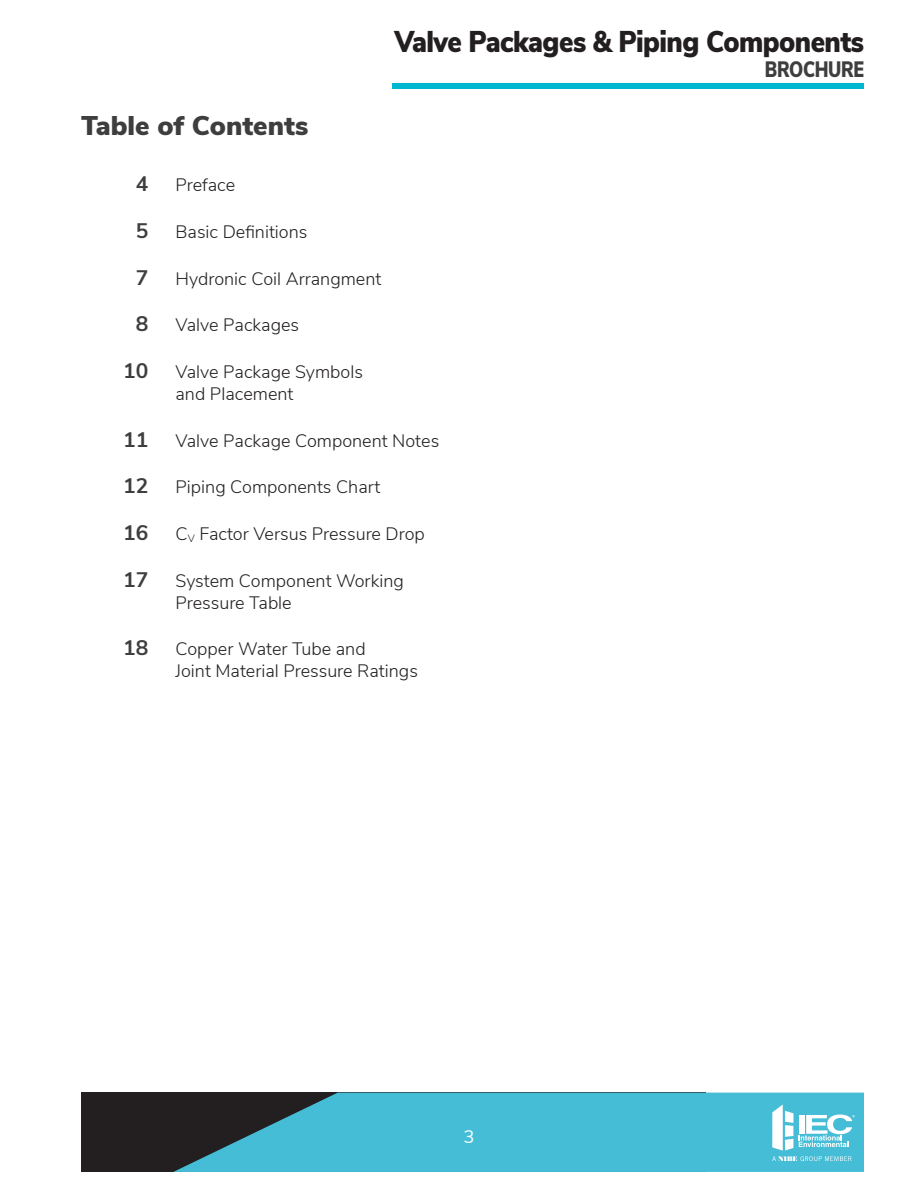
<style>
.page{position:relative;width:918px;height:1188px;background:#fff}
.page>*{position:absolute;margin:0;border:0;box-sizing:border-box;transform-origin:0 0}
.t1{font:900 30px "Nunito Sans";letter-spacing:-.02em;color:#231f20;scale:.9 1}
.t2{font:900 27px "Nunito Sans";color:#3e3e3f}
.t3{font:900 22.35px "Nunito Sans";letter-spacing:-.02em;color:#3e3e3f;scale:.8 1}
.t4{font:700 21px "Nunito Sans";color:#3e3e3f}
.t5{font:300 18px/21.6px "Nunito Sans";color:#231f20}
.t6{font:18px "Nunito Sans";color:#fff}
</style>
<div class="page">
<div style="left:393px;top:83px;width:471px;height:6px;background:#00b6d1"></div>
<div style="left:81px;top:1093px;width:625px;height:79px;background:#231f20"></div>
<svg style="left:173px;top:1093px;width:691px;height:79px;background:#41a8be"></svg>
<svg style="left:772px;top:1105px;width:83px;height:56px"></svg>
<h2 class="t2" style="left:81px;top:106px;width:229px">Table of Contents</h2>
<h1 class="t1" style="left:394px;top:19px;width:523px">Valve Packages &amp; Piping Components</h1>
<p class="t3" style="left:765px;top:53px;width:125px">BROCHURE</p>
<p class="t4" style="left:136px;top:168px;width:14px">4</p>
<p class="t5" style="left:176px;top:173px;width:61px">Preface</p>
<p class="t4" style="left:136px;top:215px;width:14px">5</p>
<p class="t5" style="left:176px;top:220px;width:133px">Basic Definitions</p>
<p class="t4" style="left:136px;top:262px;width:14px">7</p>
<p class="t5" style="left:176px;top:267px;width:207px">Hydronic Coil Arrangment</p>
<p class="t4" style="left:136px;top:309px;width:14px">8</p>
<p class="t5" style="left:176px;top:313px;width:125px">Valve Packages</p>
<p class="t4" style="left:123px;top:356px;width:27px">10</p>
<p class="t5" style="left:176px;top:360px;width:189px">Valve Package Symbols and Placement</p>
<p class="t4" style="left:123px;top:424px;width:27px">11</p>
<p class="t5" style="left:176px;top:429px;width:265px">Valve Package Component Notes</p>
<p class="t4" style="left:123px;top:471px;width:27px">12</p>
<p class="t5" style="left:176px;top:475px;width:206px">Piping Components Chart</p>
<p class="t4" style="left:123px;top:518px;width:27px">16</p>
<p class="t5" style="left:176px;top:522px;width:251px">C<sub>V</sub> Factor Versus Pressure Drop</p>
<p class="t4" style="left:123px;top:564px;width:27px">17</p>
<p class="t5" style="left:176px;top:569px;width:230px">System Component Working<br>Pressure Table</p>
<p class="t4" style="left:123px;top:633px;width:27px">18</p>
<p class="t5" style="left:176px;top:637px;width:244px">Copper Water Tube and<br>Joint Material Pressure Ratings</p>
<p class="t6" style="left:463px;top:1124px;width:13px">3</p>
</div>
